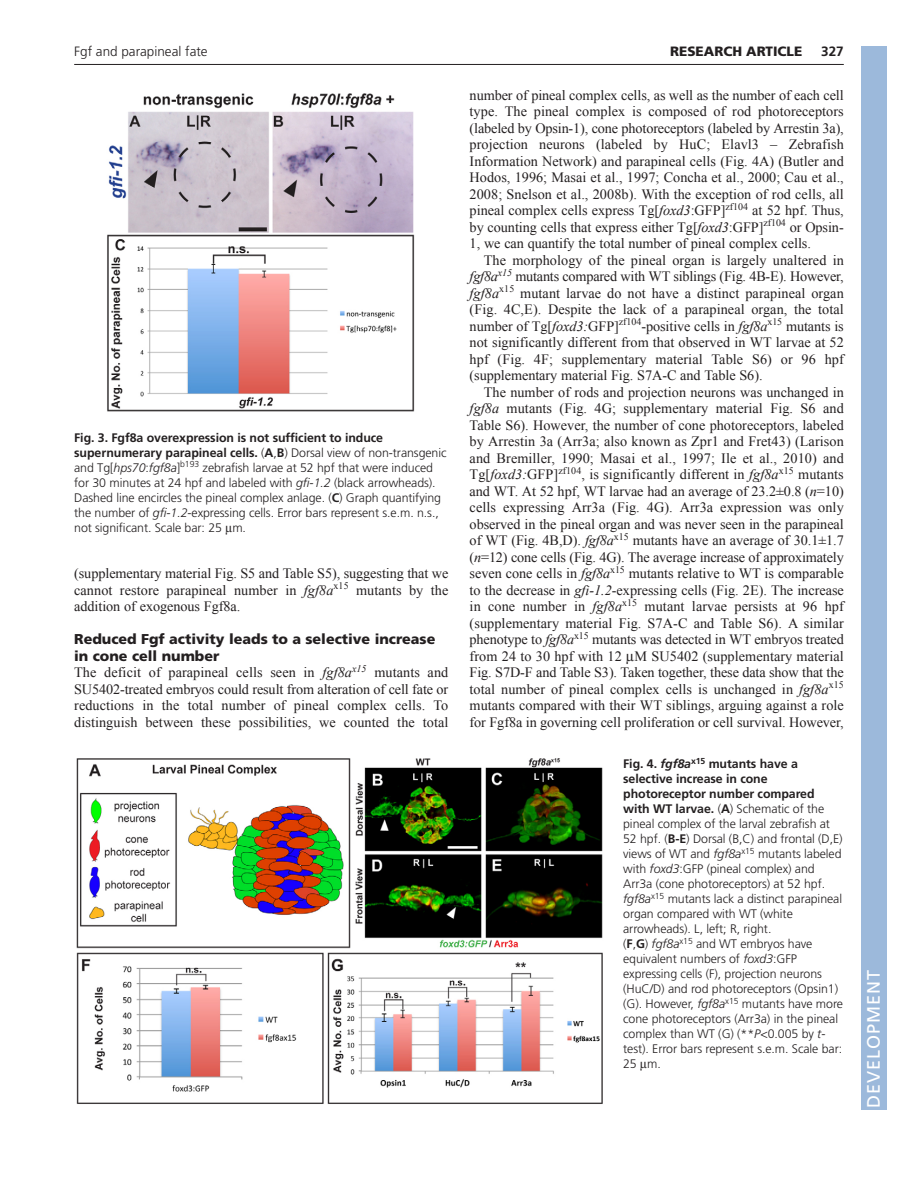
<style>
.page{position:relative;width:918px;height:1188px;background:#fff}
.page>*{position:absolute;margin:0;border:0;box-sizing:border-box;transform-origin:0 0}
.t1{font:18px "Frutiger LT Std";letter-spacing:.055em;color:#fff}
.t2{font:14.25px/16.5px "Times New Roman";letter-spacing:-.005em;color:#231f20;text-align:justify}
.t3{font:900 14.25px/16.5px "Frutiger LT Std";color:#231f20}
.t4{font:300 13.5px "Frutiger";color:#231f20}
.t5{font:900 13.5px "Frutiger LT Std";color:#231f20}
.t6{font:700 13.5px "Frutiger LT Std";color:#231f20}
.t7{font:300 12.3px/15px "Frutiger";letter-spacing:-.005em;color:#231f20}
.s1{font-weight:700}
.s2{font-style:italic}
.s3{font-weight:700;font-style:italic}
</style>
<div class="page">
<hr style="left:74px;top:64px;width:770px;height:1px;background:#231f20">
<img style="left:107px;top:93px;width:308px;height:319px">
<img style="left:76px;top:758px;width:527px;height:346px">
<div style="left:861px;top:46px;width:25px;height:1064px;background:#9cb9db"></div>
<p class="t4" style="left:74px;top:46px;width:135px">Fgf and parapineal fate</p>
<p class="t5" style="left:670px;top:45px;width:134px">RESEARCH ARTICLE</p>
<p class="t6" style="left:821px;top:45px;width:24px">327</p>
<p class="t7" style="left:74px;top:431px;width:374px"><span class="s1">Fig. 3. Fgf8a overexpression is not sufficient to induce supernumerary parapineal cells.</span> (<span class="s1">A</span>,<span class="s1">B</span>) Dorsal view of non-transgenic and Tg[<span class="s2">hps70</span>:<span class="s2">fgf8a</span>]<sup>b193</sup> zebrafish larvae at 52 hpf that were induced for 30 minutes at 24 hpf and labeled with <span class="s2">gfi-1.2</span> (black arrowheads).<br>Dashed line encircles the pineal complex anlage. (<span class="s1">C</span>) Graph quantifying the number of <span class="s2">gfi-1.2</span>-expressing cells. Error bars represent s.e.m. n.s., not significant. Scale bar: 25 m.</p>
<p class="t2" style="left:74px;top:565px;width:376px">(supplementary material Fig. S5 and Table S5), suggesting that we cannot restore parapineal number in <span class="s2">fgf8a</span><sup>x15</sup> mutants by the addition of exogenous Fgf8a.</p>
<p class="t3" style="left:74px;top:632px;width:363px">Reduced Fgf activity leads to a selective increase in cone cell number</p>
<p class="t2" style="left:74px;top:664px;width:376px">The deficit of parapineal cells seen in <span class="s2">fgf8a</span><sup>x15</sup> mutants and SU5402-treated embryos could result from alteration of cell fate or reductions in the total number of pineal complex cells. To distinguish between these possibilities, we counted the total</p>
<p class="t2" style="left:470px;top:87px;width:376px">number of pineal complex cells, as well as the number of each cell type. The pineal complex is composed of rod photoreceptors (labeled by Opsin-1), cone photoreceptors (labeled by Arrestin 3a), projection neurons (labeled by HuC; Elavl3 – Zebrafish Information Network) and parapineal cells (Fig. 4A) (Butler and Hodos, 1996; Masai et al., 1997; Concha et al., 2000; Cau et al., 2008; Snelson et al., 2008b). With the exception of rod cells, all pineal complex cells express Tg[<span class="s2">foxd3</span>:GFP]<sup>zf104</sup> at 52 hpf. Thus, by counting cells that express either Tg[<span class="s2">foxd3</span>:GFP]<sup>zf104</sup> or Opsin-1, we can quantify the total number of pineal complex cells.</p>
<p class="t2" style="left:470px;top:252px;width:376px;text-indent:14px">The morphology of the pineal organ is largely unaltered in <span class="s2">fgf8a</span><sup>x15</sup> mutants compared with WT siblings (Fig. 4B-E). However, <span class="s2">fgf8a</span><sup>x15</sup> mutant larvae do not have a distinct parapineal organ (Fig. 4C,E). Despite the lack of a parapineal organ, the total number of Tg[<span class="s2">foxd3:</span>GFP]<sup>zf104</sup>-positive cells in <span class="s2">fgf8a</span><sup>x15</sup> mutants is not significantly different from that observed in WT larvae at 52 hpf (Fig. 4F; supplementary material Table S6) or 96 hpf (supplementary material Fig. S7A-C and Table S6).</p>
<p class="t2" style="left:470px;top:384px;width:376px;text-indent:14px">The number of rods and projection neurons was unchanged in <span class="s2">fgf8a</span> mutants (Fig. 4G; supplementary material Fig. S6 and Table S6). However, the number of cone photoreceptors, labeled by Arrestin 3a (Arr3a; also known as Zpr1 and Fret43) (Larison and Bremiller, 1990; Masai et al., 1997; Ile et al., 2010) and Tg[<span class="s2">foxd3:</span>GFP]<sup>zf104</sup>, is significantly different in <span class="s2">fgf8a</span><sup>x15</sup> mutants and WT. At 52 hpf, WT larvae had an average of 23.2±0.8 (<span class="s2">n</span>=10) cells expressing Arr3a (Fig. 4G). Arr3a expression was only observed in the pineal organ and was never seen in the parapineal of WT (Fig. 4B,D). <span class="s2">fgf8a</span><sup>x15</sup> mutants have an average of 30.1±1.7 (<span class="s2">n</span>=12) cone cells (Fig. 4G). The average increase of approximately seven cone cells in <span class="s2">fgf8a</span><sup>x15</sup> mutants relative to WT is comparable to the decrease in <span class="s2">gfi-1.2</span>-expressing cells (Fig. 2E). The increase in cone number in <span class="s2">fgf8a</span><sup>x15</sup> mutant larvae persists at 96 hpf (supplementary material Fig. S7A-C and Table S6). A similar phenotype to <span class="s2">fgf8a</span><sup>x15</sup> mutants was detected in WT embryos treated from 24 to 30 hpf with 12 M SU5402 (supplementary material Fig. S7D-F and Table S3). Taken together, these data show that the total number of pineal complex cells is unchanged in <span class="s2">fgf8a</span><sup>x15 </sup>mutants compared with their WT siblings, arguing against a role for Fgf8a in governing cell proliferation or cell survival. However,</p>
<p class="t7" style="left:623px;top:758px;width:221px"><span class="s1">Fig. 4.</span> <span class="s3">fgf8a</span><sup>x15</sup> <span class="s1">mutants have a selective increase in cone photoreceptor number compared with WT larvae.</span> (<span class="s1">A</span>) Schematic of the pineal complex of the larval zebrafish at 52 hpf. (<span class="s1">B-E</span>) Dorsal (B,C) and frontal (D,E) views of WT and <span class="s2">fgf8a</span><sup>x15</sup> mutants labeled with <span class="s2">foxd3</span>:GFP (pineal complex) and Arr3a (cone photoreceptors) at 52 hpf. <span class="s2">fgf8a</span><sup>x15</sup> mutants lack a distinct parapineal organ compared with WT (white arrowheads). L, left; R, right.<br>(<span class="s1">F</span>,<span class="s1">G</span>) <span class="s2">fgf8a</span><sup>x15</sup> and WT embryos have equivalent numbers of <span class="s2">foxd3</span>:GFP expressing cells (F), projection neurons (HuC/D) and rod photoreceptors (Opsin1) (G). However, <span class="s2">fgf8a</span><sup>x15</sup> mutants have more cone photoreceptors (Arr3a) in the pineal complex than WT (G) (**<span class="s2">P</span>&lt;0.005 by <span class="s2">t&shy;</span>test). Error bars represent s.e.m. Scale bar:<br>25 m.</p>
<p class="t1" style="left:863px;top:1108px;width:140px;rotate:-90deg">DEVELOPMENT</p>
</div>
